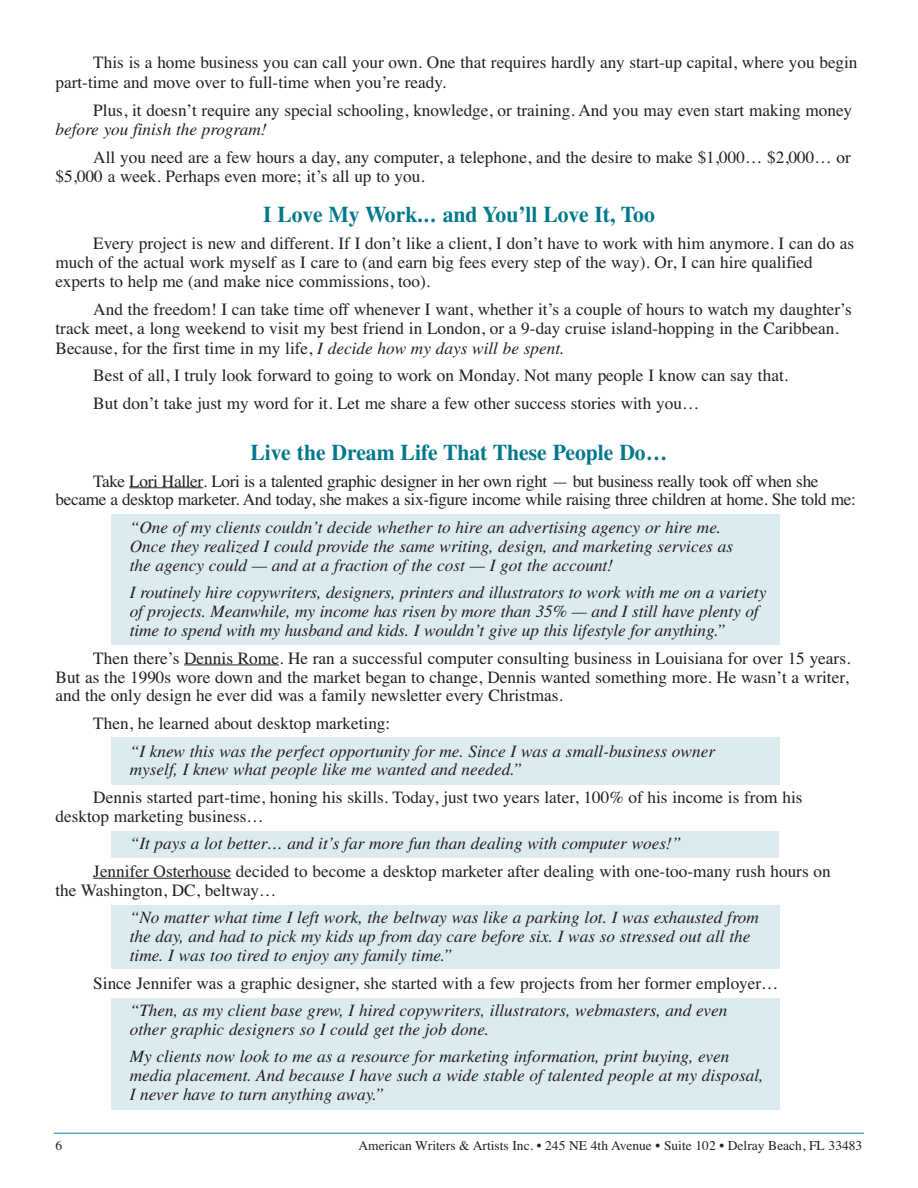
<style>
.page{position:relative;width:918px;height:1188px;background:#fff}
.page>*{position:absolute;margin:0;border:0;box-sizing:border-box;transform-origin:0 0}
.t1{font:700 22.5px "Times";color:#00788b;scale:.96 1}
.t2{font:17.25px/19.2px "Times";color:#231f20}
.t3{font:italic 17.25px/18.9px "Times";color:#231f20}
.t4{font:17.25px/18.9px "Times";letter-spacing:-.02em;color:#231f20;text-align:center}
.t5{font:13.5px "Times";color:#231f20}
.s1{font-style:italic}
</style>
<div class="page">
<div style="left:111px;top:514px;width:668px;height:130px;background:#dbebef"></div>
<div style="left:111px;top:737px;width:669px;height:48px;background:#dbebef"></div>
<div style="left:112px;top:831px;width:667px;height:27px;background:#dbebef"></div>
<div style="left:111px;top:905px;width:668px;height:64px;background:#dbebef"></div>
<div style="left:111px;top:998px;width:669px;height:112px;background:#dbebef"></div>
<svg style="left:129px;top:487px;width:24px;height:1px"></svg>
<hr style="left:153px;top:487px;width:50px;height:1px;background:#231f20">
<hr style="left:184px;top:665px;width:95px;height:1px;background:#231f20">
<hr style="left:100px;top:878px;width:35px;height:1px;background:#231f20">
<hr style="left:135px;top:878px;width:96px;height:1px;background:#231f20">
<hr style="left:54px;top:1132px;width:810px;height:2px;background:#61aebc">
<p class="t2" style="left:56px;top:54px;width:803px;text-indent:38px">This is a home business you can call your own. One that requires hardly any start-up capital, where you begin part-time and move over to full-time when you’re ready.</p>
<p class="t2" style="left:93px;top:102px;width:760px">Plus, it doesn’t require any special schooling, knowledge, or training. And you may even start making money</p>
<p class="t3" style="left:56px;top:121px;width:213px">before you finish the program!</p>
<p class="t2" style="left:56px;top:149px;width:797px;text-indent:38px">All you need are a few hours a day, any computer, a telephone, and the desire to make $1,000… $2,000… or $5,000 a week. Perhaps even more; it’s all up to you.</p>
<h1 class="t1" style="left:263px;top:206px;width:410px">I Love My Work... and You’ll Love It, Too</h1>
<p class="t2" style="left:56px;top:235px;width:800px;text-indent:38px">Every project is new and different. If I don’t like a client, I don’t have to work with him anymore. I can do as much of the actual work myself as I care to (and earn big fees every step of the way). Or, I can hire qualified experts to help me (and make nice commissions, too).</p>
<p class="t2" style="left:56px;top:301px;width:798px;text-indent:38px">And the freedom! I can take time off whenever I want, whether it’s a couple of hours to watch my daughter’s track meet, a long weekend to visit my best friend in London, or a 9-day cruise island-hopping in the Caribbean.<br>Because, for the first time in my life, <span class="s1">I decide how my days will be spent.</span></p>
<p class="t2" style="left:93px;top:363px;width:696px;line-height:27.9px">Best of all, I truly look forward to going to work on Monday. Not many people I know can say that.<br>But don’t take just my word for it. Let me share a few other success stories with you…</p>
<h1 class="t1" style="left:251px;top:444px;width:436px">Live the Dream Life That These People Do…</h1>
<p class="t4" style="left:55px;top:473px;width:802px">Take Lori Haller. Lori is a talented graphic designer in her own right — but business really took off when she<br>became a desktop marketer. And today, she makes a six-figure income while raising three children at home. She told me:</p>
<p class="t3" style="left:130px;top:519px;width:605px">“One of my clients couldn’t decide whether to hire an advertising agency or hire me.<br>Once they realized I could provide the same writing, design, and marketing services as the agency could — and at a fraction of the cost — I got the account!</p>
<p class="t3" style="left:130px;top:585px;width:638px">I routinely hire copywriters, designers, printers and illustrators to work with me on a variety of projects. Meanwhile, my income has risen by more than 35% — and I still have plenty of time to spend with my husband and kids. I wouldn’t give up this lifestyle for anything.”</p>
<p class="t2" style="left:56px;top:650px;width:796px;text-align:justify;text-indent:38px">Then there’s Dennis Rome. He ran a successful computer consulting business in Louisiana for over 15 years.<br>But as the 1990s wore down and the market began to change, Dennis wanted something more. He wasn’t a writer, and the only design he ever did was a family newsletter every Christmas.</p>
<p class="t2" style="left:93px;top:715px;width:299px">Then, he learned about desktop marketing:</p>
<p class="t3" style="left:130px;top:743px;width:587px">“I knew this was the perfect opportunity for me. Since I was a small-business owner myself, I knew what people like me wanted and needed.”</p>
<p class="t2" style="left:56px;top:789px;width:749px;text-indent:38px">Dennis started part-time, honing his skills. Today, just two years later, 100% of his income is from his desktop marketing business…</p>
<p class="t3" style="left:130px;top:836px;width:553px">“It pays a lot better… and it’s far more fun than dealing with computer woes!”</p>
<p class="t2" style="left:56px;top:863px;width:777px;text-indent:38px">Jennifer Osterhouse decided to become a desktop marketer after dealing with one-too-many rush hours on the Washington, DC, beltway…</p>
<p class="t3" style="left:130px;top:910px;width:631px">“No matter what time I left work, the beltway was like a parking lot. I was exhausted from the day, and had to pick my kids up from day care before six. I was so stressed out all the time. I was too tired to enjoy any family time.”</p>
<p class="t2" style="left:93px;top:975px;width:687px">Since Jennifer was a graphic designer, she started with a few projects from her former employer…</p>
<p class="t3" style="left:130px;top:1002px;width:599px">“Then, as my client base grew, I hired copywriters, illustrators, webmasters, and even other graphic designers so I could get the job done.</p>
<p class="t3" style="left:130px;top:1049px;width:635px">My clients now look to me as a resource for marketing information, print buying, even media placement. And because I have such a wide stable of talented people at my disposal,<br>I never have to turn anything away.”</p>
<p class="t5" style="left:56px;top:1141px;width:8px">6</p>
<p class="t5" style="left:359px;top:1141px;width:505px">American Writers &amp; Artists Inc. • 245 NE 4th Avenue • Suite 102 • Delray Beach, FL 33483</p>
</div>
